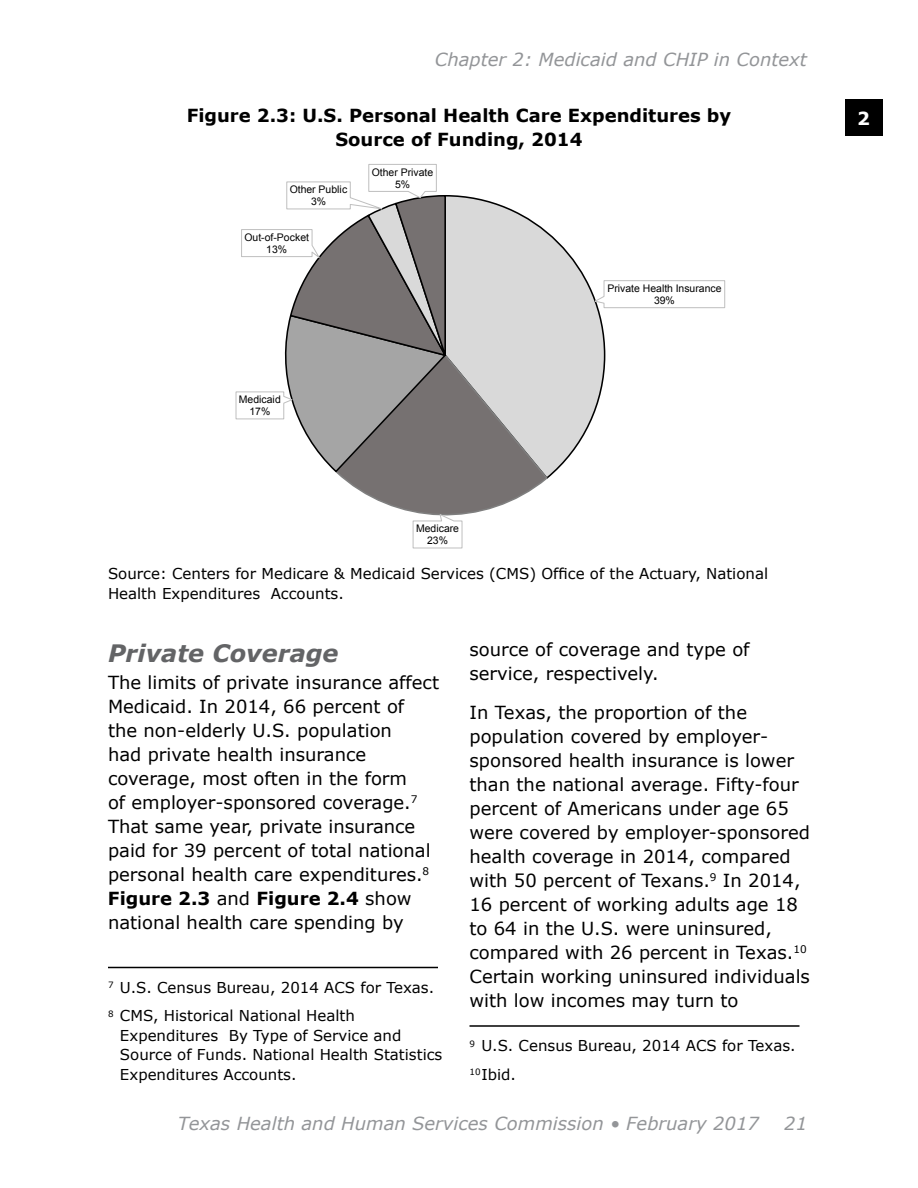
<style>
.page{position:relative;width:918px;height:1188px;background:#fff}
.page>*{position:absolute;margin:0;border:0;box-sizing:border-box;transform-origin:0 0}
.t1{font:italic 700 24px "Verdana";color:#636466}
.t2{font:18px/24px "Verdana";color:#000}
.t3{font:italic 18px "Verdana";color:#939598}
.t4{font:700 18px "Verdana";color:#000}
.t5{font:700 18px "Verdana";color:#fff}
.t6{font:15px/19.5px "Verdana";color:#000}
.t7{font:10.5px/12px "Arial";color:#000;text-align:center}
.s1{font-weight:700}
</style>
<div class="page">
<div style="left:845px;top:99px;width:37px;height:37px;background:#000"></div>
<svg style="left:549px;top:233px;width:57px;height:244px;fill:#d9d9d9"></svg>
<svg style="left:593px;top:280px;width:132px;height:28px"></svg>
<svg style="left:235px;top:164px;width:314px;height:385px"></svg>
<hr style="left:108px;top:967px;width:330px;height:1px;background:#000">
<hr style="left:470px;top:1025px;width:330px;height:2px;background:#000">
<p class="t3" style="left:435px;top:47px;width:374px">Chapter 2: Medicaid and CHIP in Context</p>
<p class="t4" style="left:187px;top:102px;width:546px">Figure 2.3: U.S. Personal Health Care Expenditures by</p>
<p class="t5" style="left:857px;top:105px;width:14px">2</p>
<p class="t4" style="left:335px;top:126px;width:249px">Source of Funding, 2014</p>
<p class="t7" style="left:290px;top:184px;width:59px">Other Public<br>3%</p>
<p class="t7" style="left:245px;top:231px;width:66px">Out-of-Pocket<br>13%</p>
<p class="t7" style="left:372px;top:166px;width:63px">Other Private<br>5%</p>
<p class="t7" style="left:239px;top:394px;width:43px">Medicaid<br>17%</p>
<p class="t7" style="left:416px;top:523px;width:45px">Medicare<br>23%</p>
<p class="t7" style="left:607px;top:282px;width:116px">Private Health Insurance<br>39%</p>
<p class="t6" style="left:108px;top:564px;width:662px">Source: Centers for Medicare &amp; Medicaid Services (CMS) Office of the Actuary, National<br>Health Expenditures Accounts.</p>
<h1 class="t1" style="left:108px;top:636px;width:232px">Private Coverage</h1>
<p class="t2" style="left:108px;top:670px;width:333px">The limits of private insurance affect Medicaid. In 2014, 66 percent of<br>the non-elderly U.S. population<br>had private health insurance coverage, most often in the form<br>of employer-sponsored coverage.<sup>7<br></sup>That same year, private insurance paid for 39 percent of total national personal health care expenditures.<sup>8<br></sup><span class="s1">Figure 2.3</span> and <span class="s1">Figure 2.4</span> show national health care spending by</p>
<p class="t6" style="left:108px;top:973px;width:328px;line-height:28.5px"><sup>7</sup> U.S. Census Bureau, 2014 ACS for Texas.<br><sup>8</sup> CMS, Historical National Health</p>
<p class="t6" style="left:120px;top:1026px;width:324px">Expenditures By Type of Service and<br>Source of Funds. National Health Statistics<br>Expenditures Accounts.</p>
<p class="t2" style="left:470px;top:637px;width:282px">source of coverage and type of service, respectively.</p>
<p class="t2" style="left:469px;top:700px;width:342px">In Texas, the proportion of the population covered by employer&shy;sponsored health insurance is lower than the national average. Fifty-four percent of Americans under age 65 were covered by employer-sponsored health coverage in 2014, compared with 50 percent of Texans.<sup>9</sup> In 2014, 16 percent of working adults age 18 to 64 in the U.S. were uninsured, compared with 26 percent in Texas.<sup>10<br></sup>Certain working uninsured individuals with low incomes may turn to</p>
<p class="t6" style="left:470px;top:1032px;width:328px;line-height:28.5px"><sup>9</sup> U.S. Census Bureau, 2014 ACS for Texas.<br><sup>10</sup>Ibid.</p>
<p class="t3" style="left:178px;top:1111px;width:583px">Texas Health and Human Services Commission • February 2017</p>
<p class="t3" style="left:784px;top:1111px;width:24px">21</p>
</div>
